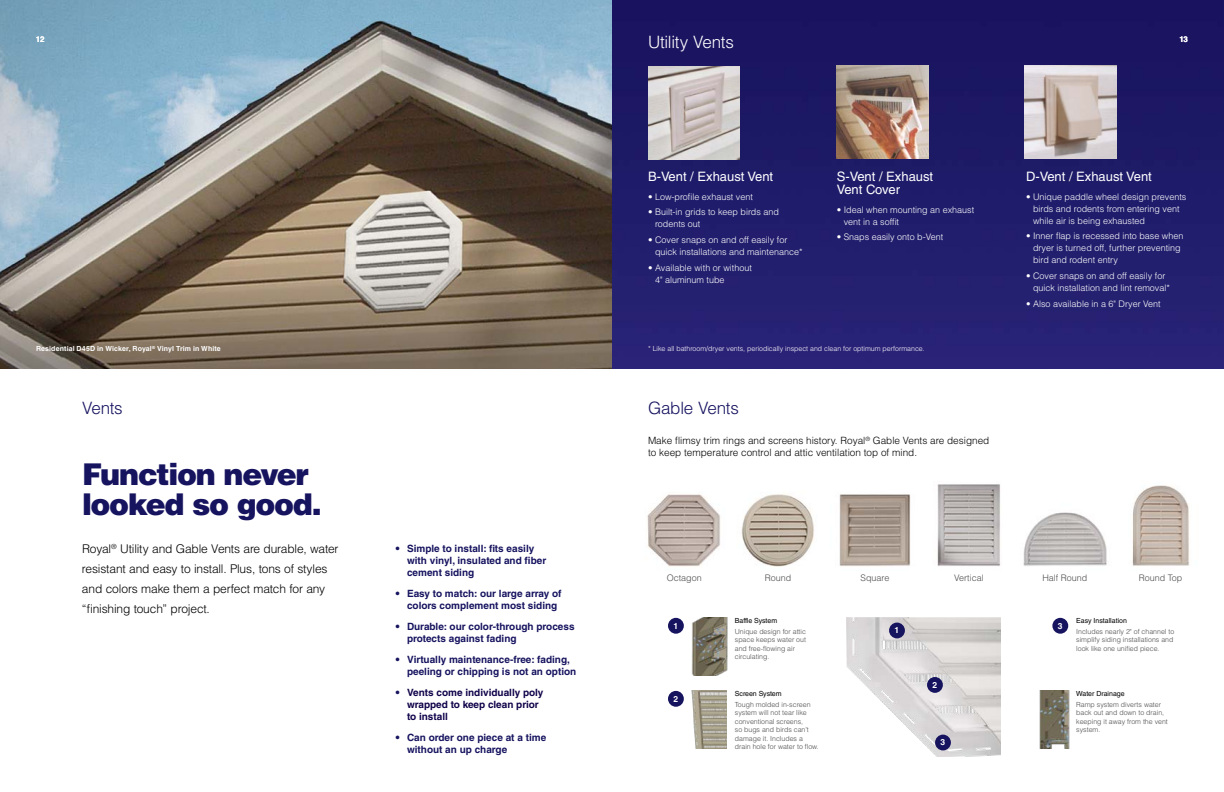
<style>
.page{position:relative;width:1224px;height:792px;background:#fff}
.page>*{position:absolute;margin:0;border:0;box-sizing:border-box;transform-origin:0 0}
.t1{font:900 30px/30px "Helvetica LT Std";letter-spacing:-.045em;color:#16135f}
.t2{font:300 17px "Helvetica LT Std";letter-spacing:-.015em;color:#16135f}
.t3{font:300 17px "Helvetica LT Std";letter-spacing:-.015em;color:#fff}
.t4{font:13px/13px "Helvetica LT Std";color:#fff}
.t5{font:300 12px/20px "Helvetica LT Std";letter-spacing:-.015em;color:#000}
.t6{font:700 10px/12px "Helvetica LT Std";color:#16135f}
.t7{font:300 10px/12px "Helvetica LT Std";color:#000}
.t8{font:700 10px/12px "Helvetica LT Std";color:#100249}
.t9{font:300 9px/12px "Helvetica LT Std";color:#fff}
.t10{font:300 9px "Helvetica LT Std";color:#4d4d4f}
.t11{font:700 8.5px "Helvetica LT Std";color:#fff}
.t12{font:700 8px "Helvetica LT Std";color:#fff}
.t13{font:300 7px/8.5px "Helvetica LT Std";color:#4d4d4f}
.t14{font:300 7px "Helvetica LT Std";color:#fff}
.t15{font:7px "Helvetica LT Std";color:#000}
.t16{font:700 7px "Helvetica LT Std";letter-spacing:.015em;color:#fff}
.s1{font-weight:300}
.s2{font-weight:300;color:#16135f}
</style>
<div class="page">
<img style="left:0;top:0;width:1224px;height:369px">
<img style="left:647px;top:484px;width:543px;height:83px">
<img style="left:648px;top:67px;width:92px;height:92px">
<img style="left:1025px;top:66px;width:92px;height:92px">
<img style="left:837px;top:66px;width:92px;height:92px">
<img style="left:669px;top:691px;width:58px;height:57px">
<img style="left:670px;top:618px;width:58px;height:57px">
<img style="left:1039px;top:691px;width:31px;height:58px">
<div style="left:668px;top:618px;width:16px;height:16px;background:#16135f;border-radius:50%"></div>
<div style="left:1052px;top:618px;width:16px;height:16px;background:#16135f;border-radius:50%"></div>
<div style="left:668px;top:691px;width:16px;height:16px;background:#16135f;border-radius:50%"></div>
<img style="left:846px;top:618px;width:155px;height:138px">
<div style="left:889px;top:623px;width:16px;height:15px;background:#16135f;border-radius:50%"></div>
<div style="left:935px;top:735px;width:16px;height:15px;background:#16135f;border-radius:50%"></div>
<div style="left:927px;top:677px;width:16px;height:16px;background:#16135f;border-radius:50%"></div>
<h2 class="t3" style="left:648px;top:32px;width:87px">Utility Vents</h2>
<p class="t12" style="left:36px;top:34px;width:10px">12</p>
<p class="t12" style="left:1179px;top:34px;width:10px">13</p>
<p class="t16" style="left:36px;top:344px;width:186px">Residential D45D in Wicker, Royal<sup>®</sup> Vinyl Trim in White</p>
<h2 class="t2" style="left:82px;top:398px;width:42px">Vents</h2>
<h1 class="t1" style="left:82px;top:458px;width:241px">Function never looked so good.</h1>
<h3 class="t5" style="left:82px;top:538px;width:258px">Royal<sup>®</sup> Utility and Gable Vents are durable, water resistant and easy to install. Plus, tons of styles and colors make them a perfect match for any “finishing touch” project.</h3>
<p class="t6" style="left:407px;top:543px;width:141px;text-indent:-12px"><span class="s1">•</span> Simple to install: fits easily with vinyl, insulated and fiber cement siding</p>
<p class="t6" style="left:407px;top:588px;width:156px;text-indent:-12px"><span class="s1">•</span> Easy to match: our large array of colors complement most siding</p>
<p class="t6" style="left:407px;top:621px;width:169px;text-indent:-12px"><span class="s1">•</span> Durable: our color-through process protects against fading</p>
<p class="t6" style="left:407px;top:654px;width:171px;text-indent:-12px"><span class="s1">•</span> Virtually maintenance-free: fading, peeling or chipping is not an option</p>
<p class="t8" style="left:407px;top:687px;width:138px;text-indent:-12px"><span class="s2">•</span> Vents come individually poly wrapped to keep clean prior to install</p>
<p class="t6" style="left:407px;top:732px;width:141px;text-indent:-12px"><span class="s1">•</span> Can order one piece at a time without an up charge</p>
<h3 class="t4" style="left:648px;top:170px;width:127px">B-Vent / Exhaust Vent</h3>
<p class="t9" style="left:648px;top:190px;width:106px">• Low-profile exhaust vent</p>
<p class="t9" style="left:655px;top:206px;width:125px;text-indent:-7px">• Built-in grids to keep birds and rodents out</p>
<p class="t9" style="left:655px;top:234px;width:149px;text-indent:-7px">• Cover snaps on and off easily for quick installations and maintenance*</p>
<p class="t9" style="left:655px;top:261px;width:98px;text-indent:-7px">• Available with or without<br>4" aluminum tube</p>
<h3 class="t4" style="left:837px;top:170px;width:98px">S-Vent / Exhaust<br>Vent Cover</h3>
<p class="t9" style="left:844px;top:203px;width:132px;text-indent:-7px">• Ideal when mounting an exhaust vent in a soffit</p>
<p class="t9" style="left:837px;top:231px;width:108px">• Snaps easily onto b-Vent</p>
<p class="t14" style="left:648px;top:344px;width:278px">* Like all bathroom/dryer vents, periodically inspect and clean for optimum performance.</p>
<h2 class="t2" style="left:648px;top:398px;width:92px">Gable Vents</h2>
<p class="t7" style="left:648px;top:435px;width:343px">Make flimsy trim rings and screens history. Royal<sup>®</sup> Gable Vents are designed to keep temperature control and attic ventilation top of mind.</p>
<h3 class="t4" style="left:1026px;top:170px;width:127px">D-Vent / Exhaust Vent</h3>
<p class="t9" style="left:1033px;top:190px;width:155px;text-indent:-7px">• Unique paddle wheel design prevents birds and rodents from entering vent while air is being exhausted</p>
<p class="t9" style="left:1033px;top:230px;width:152px;text-indent:-7px">• Inner flap is recessed into base when dryer is turned off, further preventing bird and rodent entry</p>
<p class="t9" style="left:1033px;top:270px;width:138px;text-indent:-7px">• Cover snaps on and off easily for quick installation and lint removal*</p>
<p class="t9" style="left:1026px;top:297px;width:136px">• Also available in a 6" Dryer Vent</p>
<p class="t10" style="left:667px;top:572px;width:37px">Octagon</p>
<p class="t10" style="left:765px;top:572px;width:28px">Round</p>
<p class="t10" style="left:861px;top:572px;width:30px">Square</p>
<p class="t10" style="left:954px;top:572px;width:31px">Vertical</p>
<p class="t10" style="left:1042px;top:572px;width:47px">Half Round</p>
<p class="t10" style="left:1139px;top:572px;width:45px">Round Top</p>
<p class="t15" style="left:735px;top:616px;width:44px">Baffle System</p>
<p class="t13" style="left:735px;top:627px;width:73px">Unique design for attic space keeps water out and free-flowing air circulating.</p>
<p class="t15" style="left:735px;top:689px;width:48px">Screen System</p>
<p class="t13" style="left:735px;top:700px;width:86px">Tough molded in-screen system will not tear like conventional screens,<br>so bugs and birds can’t damage it. Includes a drain hole for water to flow.</p>
<p class="t11" style="left:674px;top:620px;width:6px">1</p>
<p class="t11" style="left:1058px;top:620px;width:6px">3</p>
<p class="t11" style="left:895px;top:625px;width:6px">1</p>
<p class="t11" style="left:933px;top:680px;width:6px">2</p>
<p class="t11" style="left:674px;top:694px;width:6px">2</p>
<p class="t11" style="left:941px;top:737px;width:6px">3</p>
<p class="t15" style="left:1076px;top:616px;width:52px">Easy Installation</p>
<p class="t13" style="left:1076px;top:627px;width:100px;text-align:justify">Includes nearly 2" of channel to simplify siding installations and look like one unified piece.</p>
<p class="t15" style="left:1076px;top:689px;width:50px">Water Drainage</p>
<p class="t13" style="left:1076px;top:700px;width:93px">Ramp system diverts water back out and down to drain, keeping it away from the vent system.</p>
</div>
